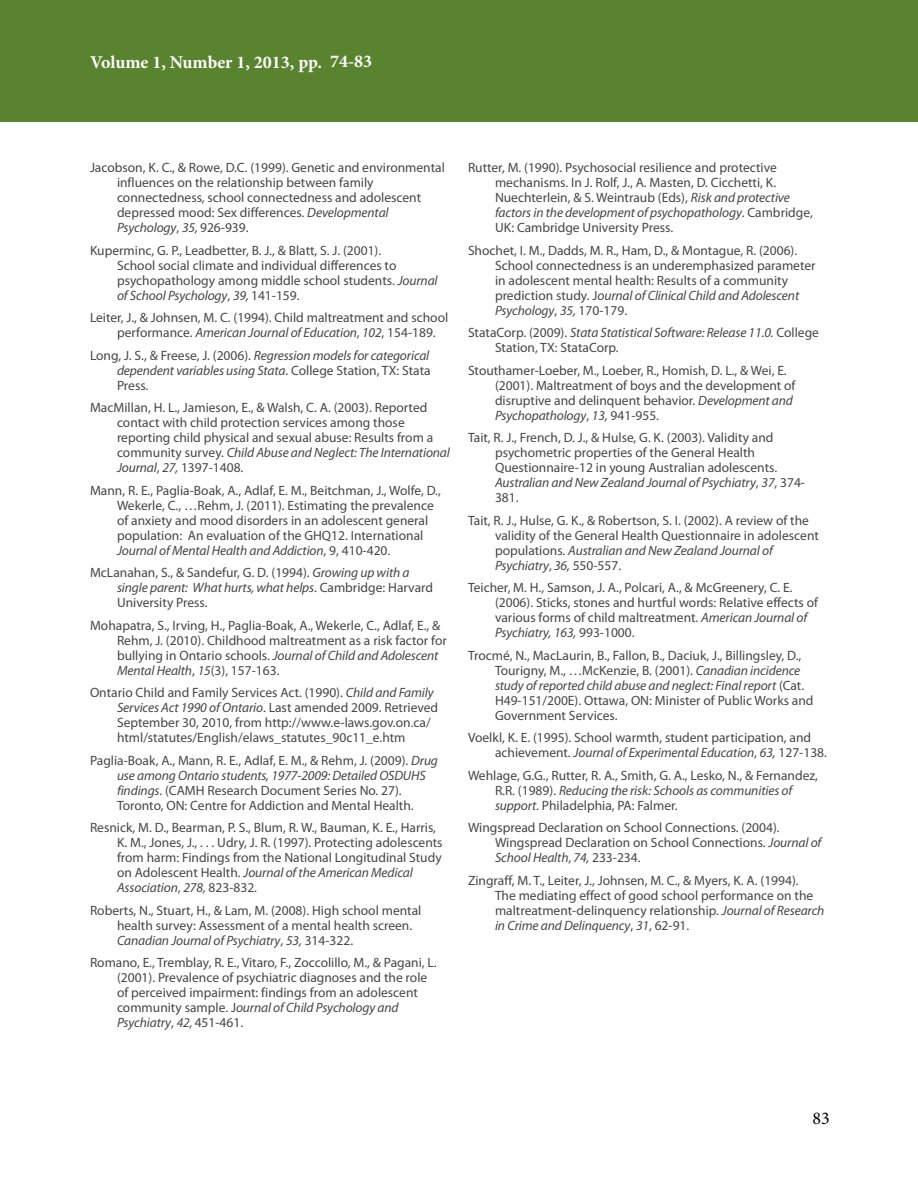
<style>
.page{position:relative;width:918px;height:1188px;background:#fff}
.page>*{position:absolute;margin:0;border:0;box-sizing:border-box;transform-origin:0 0}
.t1{font:700 18px "Minion Pro";color:#fff}
.t2{font:18px "Minion Pro";color:#000}
.t3{font:13.5px/15px "Myriad Pro";color:#464547}
.t4{font:italic 13.5px/15px "Myriad Pro";letter-spacing:-.01em;color:#464547;text-align:justify}
.s1{font-style:italic}
.s2{font-style:normal}
</style>
<div class="page">
<div style="left:0;top:0;width:918px;height:122px;background:#5a832f"></div>
<h1 class="t1" style="left:90px;top:49px;width:284px">Volume 1, Number 1, 2013, pp. 74-83</h1>
<p class="t3" style="left:117px;top:160px;width:329px;text-indent:-27px">Jacobson, K. C., &amp; Rowe, D.C. (1999). Genetic and environmental influences on the relationship between family connectedness, school connectedness and adolescent depressed mood: Sex differences. <span class="s1">Developmental Psychology</span>, <span class="s1">35,</span> 926-939.</p>
<p class="t3" style="left:117px;top:242px;width:322px;text-indent:-27px">Kuperminc, G. P., Leadbetter, B. J., &amp; Blatt, S. J. (2001).<br>School social climate and individual differences to psychopathology among middle school students. <span class="s1">Journal of School Psychology</span>, <span class="s1">39,</span> 141-159.</p>
<p class="t3" style="left:117px;top:310px;width:333px;text-indent:-27px">Leiter, J., &amp; Johnsen, M. C. (1994). Child maltreatment and school performance. <span class="s1">American Journal of Education</span>, <span class="s1">102</span>, 154-189.</p>
<p class="t4" style="left:117px;top:347px;width:315px;text-indent:-27px"><span class="s2">Long, J. S., &amp; Freese, J. (2006).</span> Regression models for categorical dependent variables using Stata<span class="s2">. College Station, TX: Stata Press.</span></p>
<p class="t3" style="left:117px;top:400px;width:334px;text-indent:-27px">MacMillan, H. L., Jamieson, E., &amp; Walsh, C. A. (2003). Reported contact with child protection services among those reporting child physical and sexual abuse: Results from a community survey. <span class="s1">Child Abuse and Neglect: The International Journal</span>, <span class="s1">27,</span> 1397-1408.</p>
<p class="t3" style="left:117px;top:482px;width:325px;text-indent:-27px">Mann, R. E., Paglia-Boak, A., Adlaf, E. M., Beitchman, J., Wolfe, D., Wekerle, C., …Rehm, J. (2011). Estimating the prevalence of anxiety and mood disorders in an adolescent general population: An evaluation of the GHQ12. International <span class="s1">Journal of Mental Health and Addiction</span>, 9, 410-420.</p>
<p class="t3" style="left:117px;top:565px;width:318px;text-indent:-27px">McLanahan, S., &amp; Sandefur, G. D. (1994). <span class="s1">Growing up with a single parent: What hurts, what helps</span>. Cambridge: Harvard<br>University Press.</p>
<p class="t3" style="left:117px;top:617px;width:331px;text-indent:-27px">Mohapatra, S., Irving, H., Paglia-Boak, A., Wekerle, C., Adlaf, E., &amp; Rehm, J. (2010). Childhood maltreatment as a risk factor for bullying in Ontario schools. <span class="s1">Journal of Child and Adolescent Mental Health</span>, <span class="s1">15</span>(3), 157-163.</p>
<p class="t3" style="left:117px;top:685px;width:323px;text-indent:-27px">Ontario Child and Family Services Act. (1990). <span class="s1">Child and Family Services Act 1990 of Ontario</span>. Last amended 2009. Retrieved September 30, 2010, from http://www.e-laws.gov.on.ca/ html/statutes/English/elaws_statutes_90c11_e.htm</p>
<p class="t3" style="left:117px;top:752px;width:323px;text-indent:-27px">Paglia-Boak, A., Mann, R. E., Adlaf, E. M., &amp; Rehm, J. (2009). <span class="s1">Drug use among Ontario students, 1977-2009: Detailed OSDUHS findings</span>. (CAMH Research Document Series No. 27).<br>Toronto, ON: Centre for Addiction and Mental Health.</p>
<p class="t3" style="left:117px;top:820px;width:327px;text-indent:-27px">Resnick, M. D., Bearman, P. S., Blum, R. W., Bauman, K. E., Harris, K. M., Jones, J., . . . Udry, J. R. (1997). Protecting adolescents from harm: Findings from the National Longitudinal Study on Adolescent Health. <span class="s1">Journal of the American Medical Association</span>, <span class="s1">278,</span> 823-832.</p>
<p class="t3" style="left:117px;top:902px;width:306px;text-indent:-27px">Roberts, N., Stuart, H., &amp; Lam, M. (2008). High school mental health survey: Assessment of a mental health screen.<br><span class="s1">Canadian Journal of Psychiatry</span>, <span class="s1">53,</span> 314-322.</p>
<p class="t3" style="left:117px;top:955px;width:321px;text-indent:-27px">Romano, E., Tremblay, R. E., Vitaro, F., Zoccolillo, M., &amp; Pagani, L. (2001). Prevalence of psychiatric diagnoses and the role of perceived impairment: findings from an adolescent community sample. J<span class="s1">ournal of Child Psychology and Psychiatry</span>, <span class="s1">42,</span> 451-461.</p>
<p class="t3" style="left:495px;top:160px;width:319px;text-indent:-27px">Rutter, M. (1990). Psychosocial resilience and protective mechanisms. In J. Rolf, J., A. Masten, D. Cicchetti, K.<br>Nuechterlein, &amp; S. Weintraub (Eds), <span class="s1">Risk and protective factors in the development of psychopathology</span>. Cambridge, UK: Cambridge University Press.</p>
<p class="t3" style="left:495px;top:242px;width:322px;text-indent:-27px">Shochet, I. M., Dadds, M. R., Ham, D., &amp; Montague, R. (2006).<br>School connectedness is an underemphasized parameter in adolescent mental health: Results of a community prediction study. J<span class="s1">ournal of Clinical Child and Adolescent Psychology</span>, <span class="s1">35,</span> 170-179.</p>
<p class="t3" style="left:495px;top:325px;width:326px;text-indent:-27px">StataCorp. (2009). <span class="s1">Stata Statistical Software: Release 11.0.</span> College<br>Station, TX: StataCorp.</p>
<p class="t3" style="left:495px;top:362px;width:302px;text-indent:-27px">Stouthamer-Loeber, M., Loeber, R., Homish, D. L., &amp; Wei, E. (2001). Maltreatment of boys and the development of disruptive and delinquent behavior. <span class="s1">Development and Psychopathology</span>, <span class="s1">13,</span> 941-955.</p>
<p class="t3" style="left:495px;top:430px;width:312px;text-indent:-27px">Tait, R. J., French, D. J., &amp; Hulse, G. K. (2003). Validity and psychometric properties of the General Health Questionnaire-12 in young Australian adolescents.<br><span class="s1">Australian and New Zealand Journal of Psychiatry</span>, <span class="s1">37</span>, 374- 381.</p>
<p class="t3" style="left:495px;top:512px;width:325px;text-indent:-27px">Tait, R. J., Hulse, G. K., &amp; Robertson, S. I. (2002). A review of the validity of the General Health Questionnaire in adolescent populations. <span class="s1">Australian and New Zealand Journal of Psychiatry</span>, <span class="s1">36,</span> 550-557.</p>
<p class="t3" style="left:495px;top:580px;width:325px;text-indent:-27px">Teicher, M. H., Samson, J. A., Polcari, A., &amp; McGreenery, C. E. (2006). Sticks, stones and hurtful words: Relative effects of various forms of child maltreatment. <span class="s1">American Journal of Psychiatry, 163,</span> 993-1000.</p>
<p class="t3" style="left:495px;top:647px;width:320px;text-indent:-27px">Trocmé, N., MacLaurin, B., Fallon, B., Daciuk, J., Billingsley, D., Tourigny, M., …McKenzie, B. (2001). <span class="s1">Canadian incidence study of reported child abuse and neglect: Final report</span> (Cat.<br>H49-151/200E). Ottawa, ON: Minister of Public Works and Government Services.</p>
<p class="t3" style="left:495px;top:730px;width:334px;text-indent:-27px">Voelkl, K. E. (1995). School warmth, student participation, and achievement. <span class="s1">Journal of Experimental Education</span>, <span class="s1">63,</span> 127-138.</p>
<p class="t3" style="left:495px;top:767px;width:325px;text-indent:-27px">Wehlage, G.G., Rutter, R. A., Smith, G. A., Lesko, N., &amp; Fernandez,<br>R.R. (1989). <span class="s1">Reducing the risk: Schools as communities of support</span>. Philadelphia, PA: Falmer.</p>
<p class="t3" style="left:495px;top:820px;width:328px;text-indent:-27px">Wingspread Declaration on School Connections. (2004).<br>Wingspread Declaration on School Connections. <span class="s1">Journal of<br>School Health</span>, <span class="s1">74,</span> 233-234.</p>
<p class="t3" style="left:495px;top:872px;width:331px;text-indent:-27px">Zingraff, M. T., Leiter, J., Johnsen, M. C., &amp; Myers, K. A. (1994).<br>The mediating effect of good school performance on the maltreatment-delinquency relationship. <span class="s1">Journal of Research in Crime and Delinquency</span>, <span class="s1">31</span>, 62-91.</p>
<h1 class="t2" style="left:813px;top:1106px;width:19px">83</h1>
</div>
